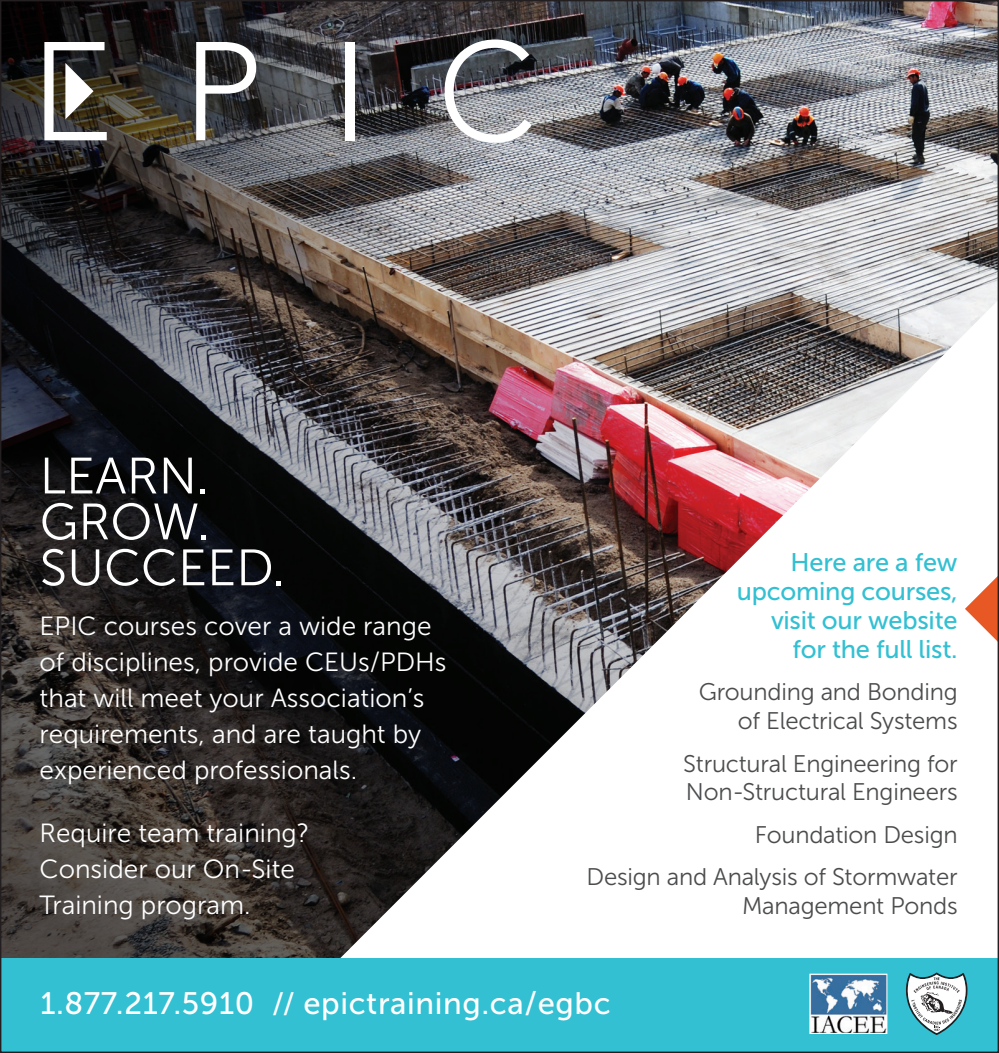
<style>
.page{position:relative;width:999px;height:1053px;background:#fff}
.page>*{position:absolute;margin:0;border:0;box-sizing:border-box;transform-origin:0 0}
.t1{font:51px/45.9px "Museo Sans 300";color:#fff}
.t2{font:30.9px "Museo Sans 500";letter-spacing:.02em;color:#fff}
.t3{font:26.4px/36px "Museo Sans 300";color:#fff}
.t4{font:25.5px/29.1px "Museo Sans 500";letter-spacing:-.01em;color:#32c0d2;text-align:right}
.t5{font:24px/28.8px "Museo Sans 300";letter-spacing:-.01em;color:#4b4c4d;text-align:right}
.s1{font-size:29.4px}
</style>
<div class="page">
<img style="left:2px;top:2px;width:995px;height:956px">
<img style="left:56px;top:223px;width:941px;height:735px">
<div style="left:0;top:958px;width:999px;height:95px;background:#32c0d2"></div>
<svg style="left:196px;top:42px;width:60px;height:98px"></svg>
<div style="left:345px;top:42px;width:10px;height:98px;background:#fff"></div>
<svg style="left:445px;top:39px;width:87px;height:104px"></svg>
<svg style="left:44px;top:42px;width:63px;height:98px"></svg>
<svg style="left:906px;top:973px;width:62px;height:62px"></svg>
<svg style="left:809px;top:974px;width:79px;height:60px;background:#8ca7be"></svg>
<svg style="left:965px;top:575px;width:32px;height:68px"></svg>
<h1 class="t1" style="left:40px;top:453px;width:247px">LEARN.<br>GROW.<br>SUCCEED.</h1>
<p class="t3" style="left:40px;top:608px;width:408px">EPIC courses cover a wide range of disciplines, provide CEUs/PDHs that will meet your Association’s requirements, and are taught by experienced professionals.</p>
<p class="t3" style="left:40px;top:815px;width:271px">Require team training?<br>Consider our On-Site<br>Training program.</p>
<p class="t4" style="left:737px;top:548px;width:222px">Here are a few upcoming courses, visit our website for the full list.</p>
<p class="t5" style="left:699px;top:678px;width:260px">Grounding and Bonding of Electrical Systems</p>
<p class="t5" style="left:683px;top:749px;width:276px;text-align:left">Structural Engineering for<br>Non-Structural Engineers</p>
<p class="t5" style="left:587px;top:813px;width:373px;line-height:42.3px">Foundation Design<br>Design and Analysis of Stormwater</p>
<p class="t5" style="left:742px;top:891px;width:217px">Management Ponds</p>
<p class="t2" style="left:40px;top:987px;width:572px">1.877.217.5910 <span class="s1">//</span> epictraining.ca/egbc</p>
</div>
